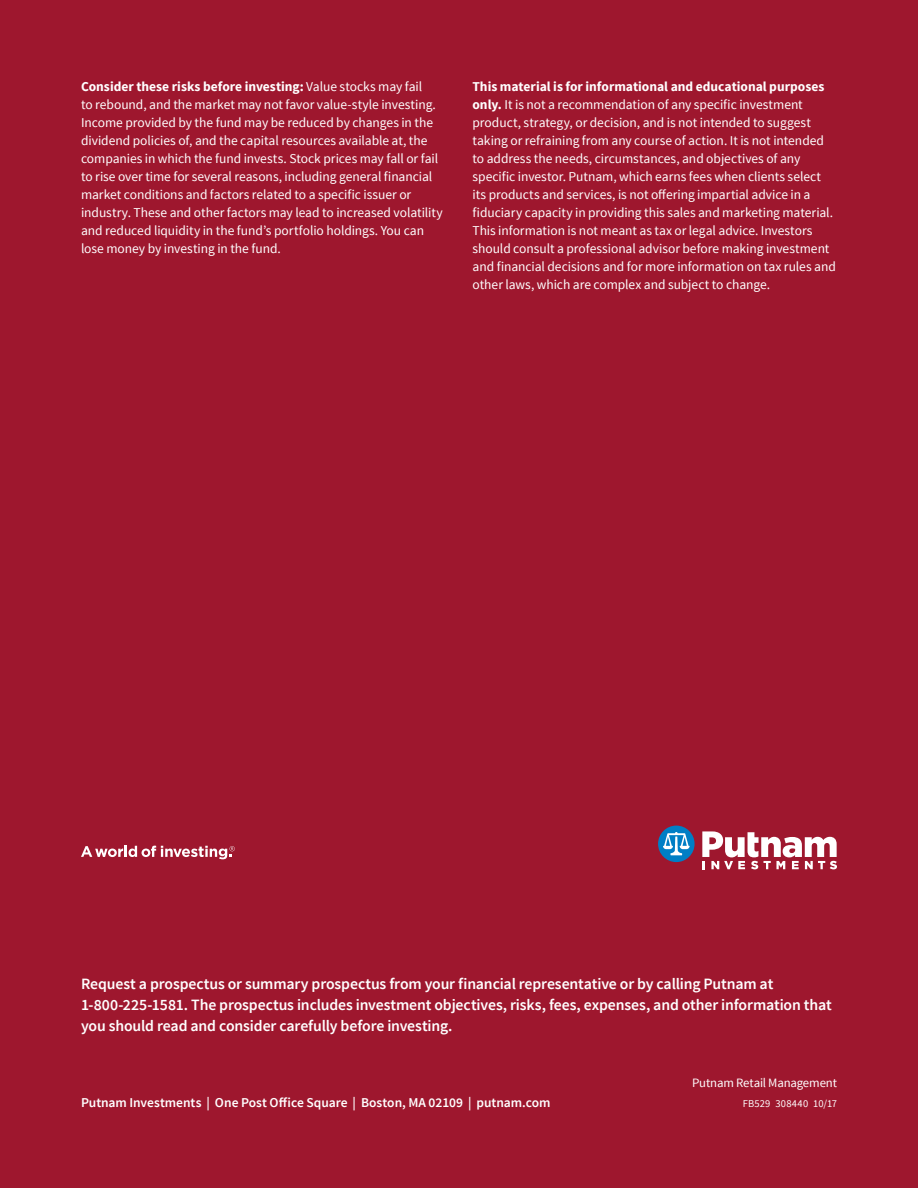
<style>
.page{position:relative;width:918px;height:1188px;background:#9e172e}
.page>*{position:absolute;margin:0;border:0;box-sizing:border-box;transform-origin:0 0}
.Body{font:600 15.75px/21px "Source Sans Pro";letter-spacing:-.01em;color:#fff}
.Disclosure_small{font:13.5px/18px "Source Sans Pro";letter-spacing:-.005em;color:#fff}
.t1{font:600 13.5px "Source Sans Pro";letter-spacing:-.005em;color:#fff}
.t2{font:12.75px "Source Sans Pro";letter-spacing:-.015em;color:#fff}
.Back_Cover_Job{font:10.5px "Source Sans Pro";letter-spacing:.02em;color:#fff}
.s1{font-weight:700}
</style>
<div class="page">
<svg style="left:81px;top:846px;width:154px;height:13px"></svg>
<svg style="left:658px;top:826px;width:37px;height:36px"></svg>
<svg style="left:702px;top:831px;width:135px;height:38px"></svg>
<p class="Disclosure_small" style="left:81px;top:78px;width:363px"><span class="s1">Consider these risks before investing:</span> Value stocks may fail<br>to rebound, and the market may not favor value-style investing.<br>Income provided by the fund may be reduced by changes in the dividend policies of, and the capital resources available at, the companies in which the fund invests. Stock prices may fall or fail to rise over time for several reasons, including general financial market conditions and factors related to a specific issuer or industry. These and other factors may lead to increased volatility and reduced liquidity in the fund’s portfolio holdings. You can lose money by investing in the fund.</p>
<p class="Disclosure_small" style="left:472px;top:78px;width:365px"><span class="s1">This material is for informational and educational purposes only.</span> It is not a recommendation of any specific investment product, strategy, or decision, and is not intended to suggest taking or refraining from any course of action. It is not intended to address the needs, circumstances, and objectives of any specific investor. Putnam, which earns fees when clients select its products and services, is not offering impartial advice in a fiduciary capacity in providing this sales and marketing material.<br>This information is not meant as tax or legal advice. Investors should consult a professional advisor before making investment and financial decisions and for more information on tax rules and other laws, which are complex and subject to change.</p>
<p class="Body" style="left:81px;top:974px;width:752px">Request a prospectus or summary prospectus from your financial representative or by calling Putnam at<br>1-800-225-1581. The prospectus includes investment objectives, risks, fees, expenses, and other information that you should read and consider carefully before investing.</p>
<p class="t2" style="left:692px;top:1075px;width:146px">Putnam Retail Management</p>
<p class="t1" style="left:81px;top:1094px;width:471px">Putnam Investments | One Post Office Square | Boston, MA 02109 | putnam.com</p>
<p class="Back_Cover_Job" style="left:743px;top:1097px;width:96px">FB529 308440 10/17</p>
</div>
